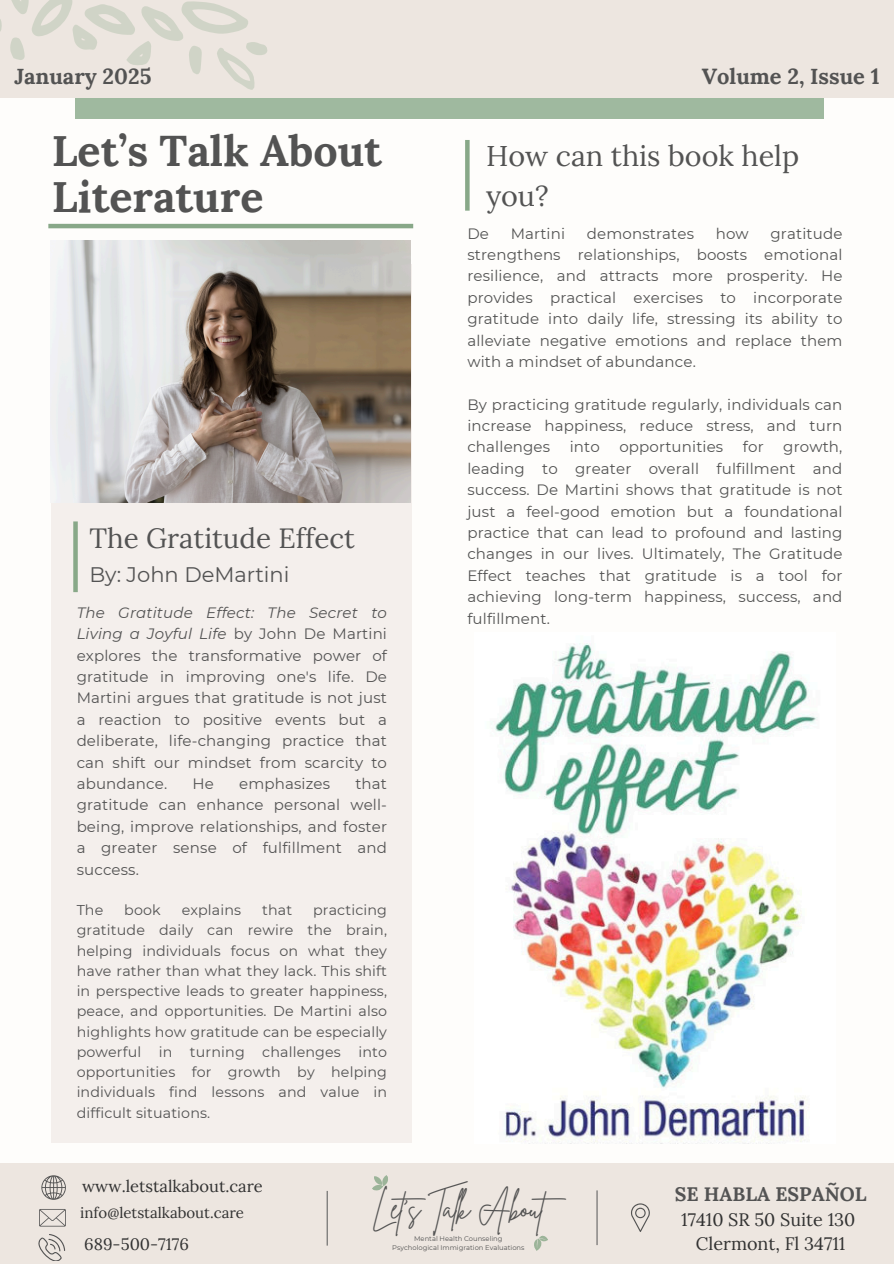
<style>
.page{position:relative;width:894px;height:1264px;background:#fff}
.page>*{position:absolute;margin:0;border:0;box-sizing:border-box;transform-origin:0 0}
.t1{font:700 42.9px/46.2px "Lora";color:#535353}
.t2{font:30.75px "Brittany Signature";letter-spacing:-.03em;color:#535353}
.t3{font:28.65px/39.3px "Lora";color:#535353}
.t4{font:27.75px "Lora";color:#535353}
.t5{font:700 21.75px "Lora";color:#535353}
.t6{font:21px "Montserrat";color:#535353}
.t7{font:700 19.5px "Lora";color:#535353}
.t8{font:18px/24.8px "Lora";color:#323232;text-align:center}
.t9{font:16.5px "Lora";color:#323232}
.t10{font:15px/21.3px "Montserrat";letter-spacing:.01em;color:#535353;text-align:justify}
.t11{font:15px "Lora";color:#323232}
.t12{font:14.25px/20.2px "Montserrat";letter-spacing:.01em;color:#535353;text-align:justify}
.t13{font:6.75px/9px "Montserrat";color:#535353;text-align:center}
.s1{font-style:italic}
</style>
<div class="page">
<div style="left:0;top:0;width:893px;height:1263px;background:#fefdfb"></div>
<div style="left:0;top:1163px;width:893px;height:100px;background:#ede6e0"></div>
<div style="left:75px;top:38px;width:748px;height:81px;background:#9fb99f"></div>
<div style="left:0;top:0;width:893px;height:98px;background:#ede6e0"></div>
<svg style="left:39px;top:1209px;width:27px;height:17px"></svg>
<svg style="left:38px;top:1234px;width:27px;height:26px"></svg>
<svg style="left:41px;top:1175px;width:25px;height:24px"></svg>
<svg style="left:631px;top:1203px;width:18px;height:29px"></svg>
<svg style="left:372px;top:1175px;width:16px;height:16px"></svg>
<svg style="left:534px;top:1235px;width:14px;height:16px"></svg>
<hr style="left:326px;top:1190px;width:2px;height:55px;background:#666">
<hr style="left:596px;top:1190px;width:1px;height:54px;background:#666">
<svg style="left:0;top:0;width:267px;height:90px"></svg>
<div style="left:52px;top:264px;width:360px;height:878px;background:#f4efec"></div>
<img style="left:51px;top:241px;width:360px;height:262px">
<div style="left:73px;top:521px;width:5px;height:71px;background:#88a888"></div>
<img style="left:495px;top:643px;width:322px;height:499px">
<svg style="left:465px;top:140px;width:4px;height:71px"></svg>
<hr style="left:48px;top:224px;width:365px;height:4px;background:#88a888">
<h4 class="t5" style="left:14px;top:63px;width:138px">January 2025</h4>
<h4 class="t5" style="left:701px;top:63px;width:179px">Volume 2, Issue 1</h4>
<h2 class="t1" style="left:52px;top:127px;width:332px">Let’s Talk About<br>Literature</h2>
<p class="t4" style="left:89px;top:520px;width:267px">The Gratitude Effect</p>
<h3 class="t6" style="left:89px;top:561px;width:201px">By: John DeMartini</h3>
<p class="t10" style="left:77px;top:602px;width:312px"><span class="s1">The Gratitude Effect: The Secret to Living a Joyful Life</span> by John De Martini explores the transformative power of gratitude in improving one's life. De Martini argues that gratitude is not just a reaction to positive events but a deliberate, life-changing practice that can shift our mindset from scarcity to abundance.</p>
<p class="t10" style="left:77px;top:773px;width:312px;text-indent:278px">that gratitude can enhance personal well&shy;being, improve relationships, and foster a greater sense of fulfillment and success.</p>
<p class="t12" style="left:77px;top:899px;width:28px">The</p>
<p class="t12" style="left:124px;top:899px;width:38px">book</p>
<p class="t12" style="left:182px;top:899px;width:61px">explains</p>
<p class="t12" style="left:262px;top:899px;width:32px">that</p>
<p class="t10" style="left:192px;top:773px;width:23px">He</p>
<p class="t10" style="left:239px;top:773px;width:92px">emphasizes</p>
<p class="t12" style="left:77px;top:899px;width:312px;text-indent:236px">practicing gratitude daily can rewire the brain, helping individuals focus on what they have rather than what they lack. This shift in perspective leads to greater happiness, peace, and opportunities. De Martini also highlights how gratitude can be especially powerful in turning challenges into opportunities for growth by helping individuals find lessons and value in difficult situations.</p>
<h5 class="t3" style="left:486px;top:136px;width:314px">How can this book help you?</h5>
<p class="t10" style="left:467px;top:222px;width:23px">De</p>
<p class="t10" style="left:510px;top:222px;width:56px">Martini</p>
<p class="t10" style="left:586px;top:222px;width:109px">demonstrates</p>
<p class="t10" style="left:715px;top:222px;width:35px">how</p>
<p class="t10" style="left:467px;top:222px;width:376px;text-indent:303px">gratitude strengthens relationships, boosts emotional resilience, and attracts more prosperity. He provides practical exercises to incorporate gratitude into daily life, stressing its ability to alleviate negative emotions and replace them with a mindset of abundance.</p>
<p class="t10" style="left:467px;top:393px;width:376px">By practicing gratitude regularly, individuals can increase happiness, reduce stress, and turn challenges</p>
<p class="t10" style="left:569px;top:436px;width:32px">into</p>
<p class="t10" style="left:619px;top:436px;width:105px">opportunities</p>
<p class="t10" style="left:742px;top:436px;width:22px">for</p>
<p class="t10" style="left:467px;top:436px;width:376px;text-indent:316px">growth, leading to greater overall fulfillment and success. De Martini shows that gratitude is not just a feel-good emotion but a foundational practice that can lead to profound and lasting changes in our lives. Ultimately, The Gratitude Effect teaches that gratitude is a tool for achieving long-term happiness, success, and fulfillment.</p>
<p class="t9" style="left:82px;top:1175px;width:182px">www.letstalkabout.care</p>
<p class="t7" style="left:674px;top:1181px;width:193px">SE HABLA ESPAÑOL</p>
<p class="t8" style="left:681px;top:1206px;width:176px">17410 SR 50 Suite 130<br>Clermont, Fl 34711</p>
<p class="t2" style="left:372px;top:1188px;width:204px">Let’s Talk About</p>
<h3 class="t11" style="left:80px;top:1203px;width:165px">info@letstalkabout.care</h3>
<p class="t9" style="left:84px;top:1233px;width:106px">689-500-7176</p>
<p class="t13" style="left:392px;top:1233px;width:134px">Mental Health Counseling<br>Psychological Immigration Evaluations</p>
</div>
